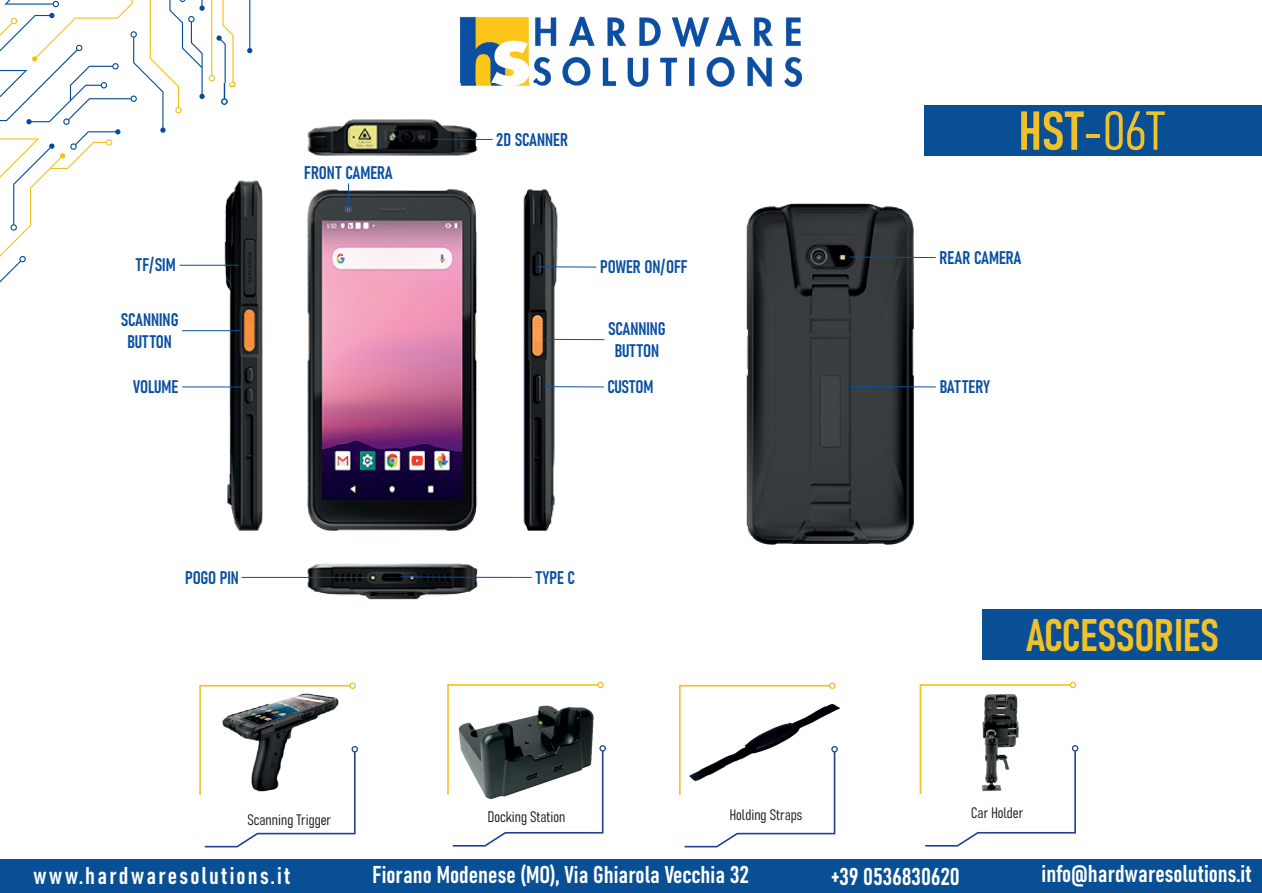
<style>
.page{position:relative;width:1262px;height:893px;background:#fff}
.page>*{position:absolute;margin:0;border:0;box-sizing:border-box;transform-origin:0 0}
.t1{font:54px "Bahnschrift";color:#f1c12a}
.t2{font:45px "Bahnschrift";letter-spacing:-.01em;color:#f1c12a}
.t3{font:24px "Bahnschrift";color:#fff}
.t4{font:24px "Bahnschrift";letter-spacing:.09em;color:#fff}
.t5{font:18px/21.6px "Bahnschrift";color:#0a4fa2;text-align:center}
.t6{font:15px "Bahnschrift";color:#231f20}
</style>
<div class="page">
<img style="left:746px;top:203px;width:178px;height:342px">
<svg style="left:247px;top:48px;width:5px;height:5px"></svg>
<svg style="left:0;top:0;width:236px;height:282px"></svg>
<div style="left:924px;top:105px;width:337px;height:51px;background:#094f95"></div>
<img style="left:460px;top:16px;width:343px;height:71px">
<div style="left:982px;top:609px;width:279px;height:50px;background:#094f95"></div>
<img style="left:215px;top:84px;width:371px;height:516px">
<hr style="left:182px;top:387px;width:59px;height:1px;background:#0a4fa2">
<hr style="left:182px;top:330px;width:59px;height:1px;background:#0a4fa2">
<hr style="left:179px;top:265px;width:60px;height:1px;background:#0a4fa2">
<svg style="left:433px;top:139px;width:60px;height:1px"></svg>
<svg style="left:537px;top:266px;width:59px;height:1px"></svg>
<svg style="left:545px;top:339px;width:60px;height:1px"></svg>
<svg style="left:544px;top:386px;width:60px;height:1px"></svg>
<svg style="left:849px;top:257px;width:87px;height:1px"></svg>
<svg style="left:849px;top:386px;width:87px;height:1px"></svg>
<svg style="left:400px;top:576px;width:132px;height:1px"></svg>
<hr style="left:241px;top:577px;width:129px;height:1px;background:#0a4fa2">
<svg style="left:348px;top:183px;width:1px;height:28px"></svg>
<svg style="left:447px;top:683px;width:157px;height:164px"></svg>
<div style="left:599px;top:745px;width:7px;height:6px;border:1px solid #253f8e;border-radius:50%"></div>
<div style="left:597px;top:681px;width:7px;height:7px;border:1px solid #f1c12a;border-radius:50%"></div>
<svg style="left:679px;top:684px;width:158px;height:164px"></svg>
<div style="left:829px;top:682px;width:6px;height:7px;border:1px solid #f1c12a;border-radius:50%"></div>
<svg style="left:919px;top:683px;width:157px;height:164px"></svg>
<div style="left:1071px;top:745px;width:7px;height:6px;border:1px solid #253f8e;border-radius:50%"></div>
<div style="left:1069px;top:681px;width:7px;height:7px;border:1px solid #f1c12a;border-radius:50%"></div>
<img style="left:976px;top:691px;width:43px;height:102px">
<svg style="left:199px;top:684px;width:157px;height:164px"></svg>
<div style="left:351px;top:746px;width:7px;height:6px;border:1px solid #253f8e;border-radius:50%"></div>
<div style="left:349px;top:682px;width:7px;height:7px;border:1px solid #f1c12a;border-radius:50%"></div>
<div style="left:0;top:859px;width:1262px;height:34px;background:#094f95"></div>
<p class="t5" style="left:136px;top:255px;width:41px">TF/SIM</p>
<p class="t5" style="left:121px;top:310px;width:59px">SCANNING<br>BUTTON</p>
<p class="t5" style="left:133px;top:377px;width:47px">VOLUME</p>
<p class="t5" style="left:304px;top:163px;width:90px">FRONT CAMERA</p>
<p class="t5" style="left:496px;top:130px;width:73px">2D SCANNER</p>
<p class="t5" style="left:600px;top:257px;width:89px">POWER ON/OFF</p>
<p class="t5" style="left:608px;top:319px;width:59px">SCANNING<br>BUTTON</p>
<p class="t5" style="left:607px;top:377px;width:48px">CUSTOM</p>
<p class="t5" style="left:185px;top:567px;width:55px">POGO PIN</p>
<p class="t5" style="left:535px;top:567px;width:41px">TYPE C</p>
<h1 class="t1" style="left:1018px;top:107px;width:148px">HST-06T</h1>
<p class="t5" style="left:939px;top:248px;width:84px">REAR CAMERA</p>
<p class="t5" style="left:939px;top:377px;width:52px">BATTERY</p>
<h2 class="t2" style="left:1025px;top:614px;width:195px">ACCESSORIES</h2>
<p class="t6" style="left:488px;top:810px;width:79px">Docking Station</p>
<p class="t6" style="left:730px;top:808px;width:74px">Holding Straps</p>
<p class="t6" style="left:971px;top:806px;width:54px">Car Holder</p>
<p class="t6" style="left:247px;top:813px;width:85px">Scanning Trigger</p>
<h3 class="t4" style="left:33px;top:865px;width:259px">www.hardwaresolutions.it</h3>
<h3 class="t3" style="left:372px;top:864px;width:378px">Fiorano Modenese (MO), Via Ghiarola Vecchia 32</h3>
<h3 class="t3" style="left:831px;top:865px;width:130px">+39 0536830620</h3>
<h3 class="t3" style="left:1041px;top:863px;width:211px">info@hardwaresolutions.it</h3>
</div>
